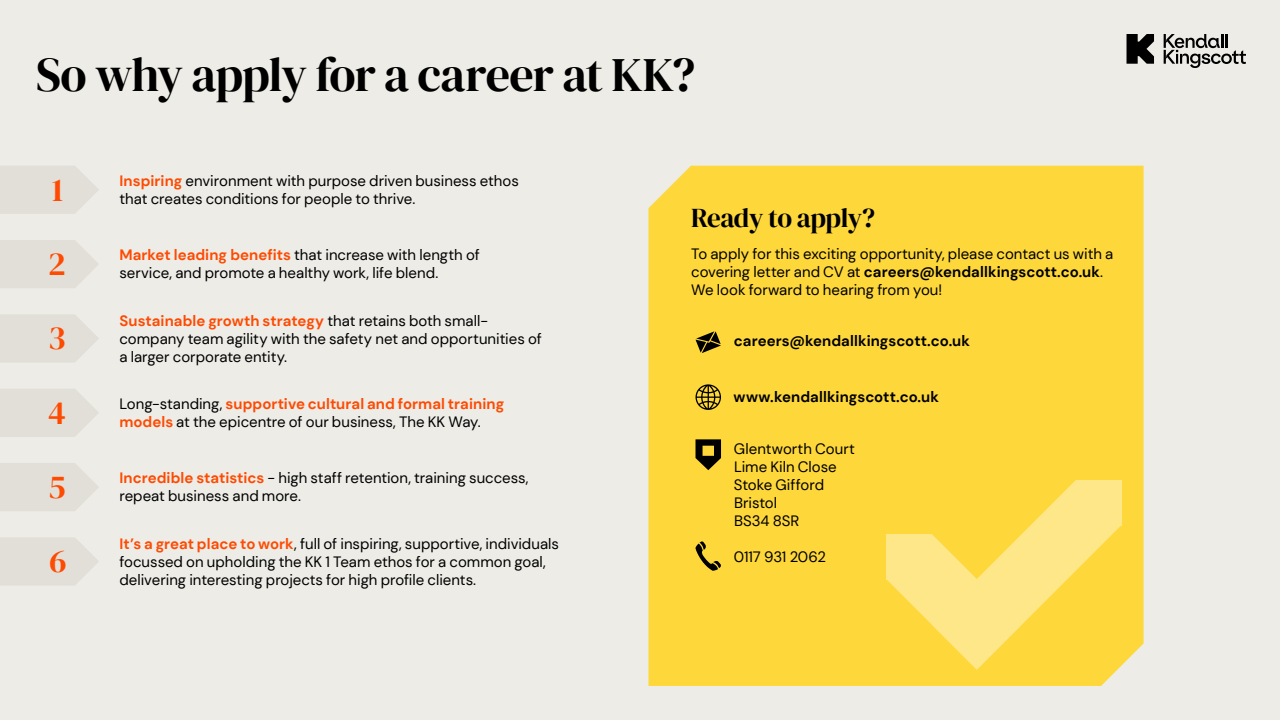
<style>
.page{position:relative;width:1280px;height:720px;background:#edece7}
.page>*{position:absolute;margin:0;border:0;box-sizing:border-box;transform-origin:0 0}
.t1{font:48px "DM Serif Display";letter-spacing:-.02em;color:#000}
.t2{font:33px "DM Serif Display";color:#ff4a01}
.t3{font:27px "DM Serif Display";letter-spacing:-.015em;color:#000}
.t4{font:15px/18px "DM Sans";color:#000}
.t5{font:700 15px "DM Sans";letter-spacing:.005em;color:#000}
.s1{font-weight:700;color:#ff4a01}
.s2{font-weight:700}
</style>
<div class="page">
<div style="left:649px;top:166px;width:495px;height:520px;background:#fed73a"></div>
<svg style="left:1164px;top:34px;width:82px;height:34px"></svg>
<svg style="left:1127px;top:34px;width:27px;height:30px"></svg>
<svg style="left:0;top:166px;width:99px;height:48px"></svg>
<svg style="left:0;top:240px;width:99px;height:48px"></svg>
<svg style="left:0;top:314px;width:99px;height:48px"></svg>
<svg style="left:0;top:389px;width:99px;height:48px"></svg>
<svg style="left:0;top:463px;width:99px;height:48px"></svg>
<svg style="left:0;top:537px;width:99px;height:48px"></svg>
<svg style="left:887px;top:480px;width:234px;height:190px;background:#fddd5a"></svg>
<div style="left:1076px;top:480px;width:45px;height:45px;background:#fee789"></div>
<svg style="left:696px;top:331px;width:25px;height:22px"></svg>
<svg style="left:695px;top:384px;width:26px;height:26px"></svg>
<svg style="left:695px;top:540px;width:27px;height:31px"></svg>
<svg style="left:696px;top:439px;width:25px;height:31px"></svg>
<h1 class="t1" style="left:36px;top:47px;width:661px">So why apply for a career at KK?</h1>
<h2 class="t2" style="left:52px;top:170px;width:13px">1</h2>
<h2 class="t2" style="left:48px;top:245px;width:19px">2</h2>
<h2 class="t2" style="left:48px;top:319px;width:19px">3</h2>
<h2 class="t2" style="left:48px;top:393px;width:19px">4</h2>
<h2 class="t2" style="left:48px;top:468px;width:19px">5</h2>
<h2 class="t2" style="left:49px;top:542px;width:19px">6</h2>
<p class="t4" style="left:119px;top:172px;width:401px"><span class="s1">Inspiring</span> environment with purpose driven business ethos that creates conditions for people to thrive.</p>
<p class="t4" style="left:119px;top:246px;width:362px"><span class="s1">Market leading benefits</span> that increase with length of service, and promote a healthy work, life blend.</p>
<p class="t4" style="left:119px;top:311px;width:424px"><span class="s1">Sustainable growth strategy</span> that retains both small&shy;company team agility with the safety net and opportunities of a larger corporate entity.</p>
<p class="t4" style="left:119px;top:395px;width:386px">Long-standing, <span class="s1">supportive cultural and formal training models</span> at the epicentre of our business, The KK Way.</p>
<p class="t4" style="left:119px;top:469px;width:411px"><span class="s1">Incredible statistics</span> - high staff retention, training success, repeat business and more.</p>
<p class="t4" style="left:119px;top:534px;width:441px"><span class="s1">It’s a great place to work</span>, full of inspiring, supportive, individuals focussed on upholding the KK 1 Team ethos for a common goal, delivering interesting projects for high profile clients.</p>
<h3 class="t3" style="left:691px;top:202px;width:186px">Ready to apply?</h3>
<p class="t4" style="left:691px;top:245px;width:424px">To apply for this exciting opportunity, please contact us with a covering letter and CV at <span class="s2">careers@kendallkingscott.co.uk</span>.<br>We look forward to hearing from you!</p>
<p class="t5" style="left:734px;top:332px;width:238px">careers@kendallkingscott.co.uk</p>
<p class="t5" style="left:734px;top:388px;width:207px">www.kendallkingscott.co.uk</p>
<p class="t4" style="left:734px;top:440px;width:123px">Glentworth Court<br>Lime Kiln Close<br>Stoke Gifford<br>Bristol<br>BS34 8SR</p>
<p class="t4" style="left:734px;top:548px;width:94px">0117 931 2062</p>
</div>
